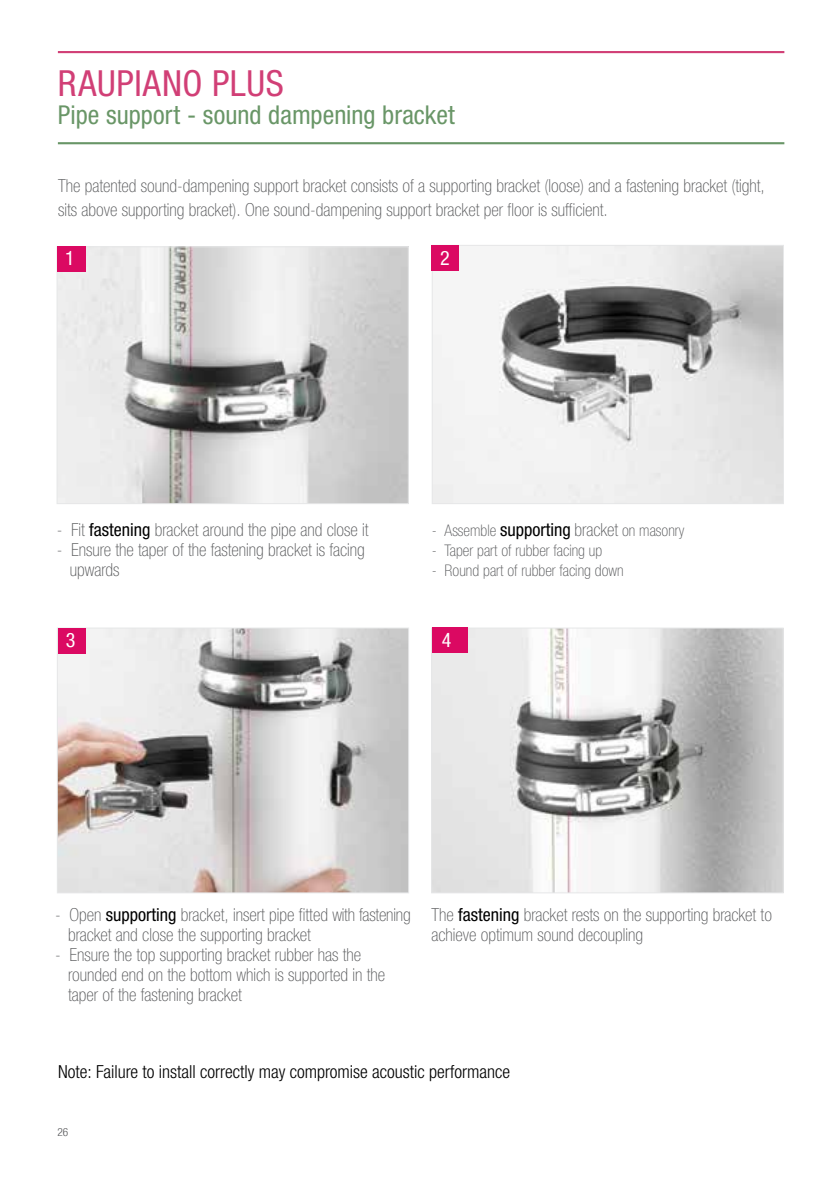
<style>
.page{position:relative;width:840px;height:1191px;background:#fff}
.page>*{position:absolute;margin:0;border:0;box-sizing:border-box;transform-origin:0 0}
.t1{font:condensed 36px "Helvetica Neue LTW1 G";letter-spacing:.015em;color:#d13f76}
.t2{font:condensed 26px "Helvetica Neue LTW1 G";color:#699667}
.t3{font:condensed 20px "Helvetica Neue LT Com";color:#fff}
.t4{font:100 condensed 18px/20px "Helvetica Neue LTW1 G";color:#58595b}
.t5{font:300 condensed 18px "Helvetica Neue LTW1 G";color:#000}
.t6{font:100 condensed 16px "Helvetica Neue LTW1 G";color:#58595b}
.t7{font:300 condensed 11.4px "Helvetica Neue LT";color:#58595b}
.s1{font-weight:400;color:#000}
.s2{font-weight:400;font-size:18px;color:#000}
.s3{font-size:18px}
</style>
<div class="page">
<img style="left:59px;top:630px;width:347px;height:261px">
<div style="left:57px;top:628px;width:351px;height:265px;border:1px solid #e6e7e8"></div>
<img style="left:59px;top:248px;width:347px;height:254px">
<div style="left:57px;top:246px;width:351px;height:258px;border:1px solid #e6e7e8"></div>
<div style="left:57px;top:246px;width:29px;height:26px;background:#db0962"></div>
<img style="left:433px;top:630px;width:348px;height:261px">
<div style="left:431px;top:628px;width:352px;height:265px;border:1px solid #e6e7e8"></div>
<div style="left:431px;top:628px;width:36px;height:25px;background:#db0962"></div>
<img style="left:433px;top:247px;width:348px;height:255px">
<div style="left:431px;top:245px;width:352px;height:259px;border:1px solid #e6e7e8"></div>
<div style="left:58px;top:628px;width:27px;height:25px;background:#db0962"></div>
<div style="left:431px;top:245px;width:27px;height:26px;background:#db0962"></div>
<hr style="left:58px;top:51px;width:725px;height:2px;background:#d13f76">
<hr style="left:58px;top:142px;width:725px;height:2px;background:#699667">
<h1 class="t1" style="left:58px;top:62px;width:227px">RAUPIANO PLUS</h1>
<h2 class="t2" style="left:58px;top:100px;width:398px">Pipe support - sound dampening bracket</h2>
<p class="t4" style="left:58px;top:174px;width:707px;line-height:24px">The patented sound-dampening support bracket consists of a supporting bracket (loose) and a fastening bracket (tight, sits above supporting bracket). One sound-dampening support bracket per floor is sufficient.</p>
<p class="t3" style="left:65px;top:246px;width:11px">1</p>
<p class="t3" style="left:440px;top:246px;width:11px">2</p>
<p class="t4" style="left:57px;top:520px;width:313px">- Fit <span class="s1">fastening</span> bracket around the pipe and close it</p>
<p class="t4" style="left:70px;top:539px;width:296px;text-indent:-13px">- Ensure the taper of the fastening bracket is facing upwards</p>
<p class="t6" style="left:431px;top:521px;width:254px">- Assemble <span class="s2">supporting</span> <span class="s3">bracket</span> on masonry</p>
<p class="t6" style="left:431px;top:541px;width:172px">- Taper part of rubber facing up</p>
<p class="t6" style="left:431px;top:561px;width:193px">- Round part of rubber facing down</p>
<p class="t3" style="left:66px;top:628px;width:11px">3</p>
<p class="t3" style="left:441px;top:627px;width:11px">4</p>
<p class="t4" style="left:68px;top:905px;width:344px;text-indent:-13px">- Open <span class="s1">supporting</span> bracket, insert pipe fitted with fastening bracket and close the supporting bracket</p>
<p class="t4" style="left:68px;top:945px;width:318px;text-indent:-13px">- Ensure the top supporting bracket rubber has the rounded end on the bottom which is supported in the taper of the fastening bracket</p>
<p class="t4" style="left:431px;top:905px;width:342px">The <span class="s1">fastening</span> bracket rests on the supporting bracket to achieve optimum sound decoupling</p>
<p class="t5" style="left:58px;top:1060px;width:453px">Note: Failure to install correctly may compromise acoustic performance</p>
<p class="t7" style="left:57px;top:1125px;width:12px">26</p>
</div>
